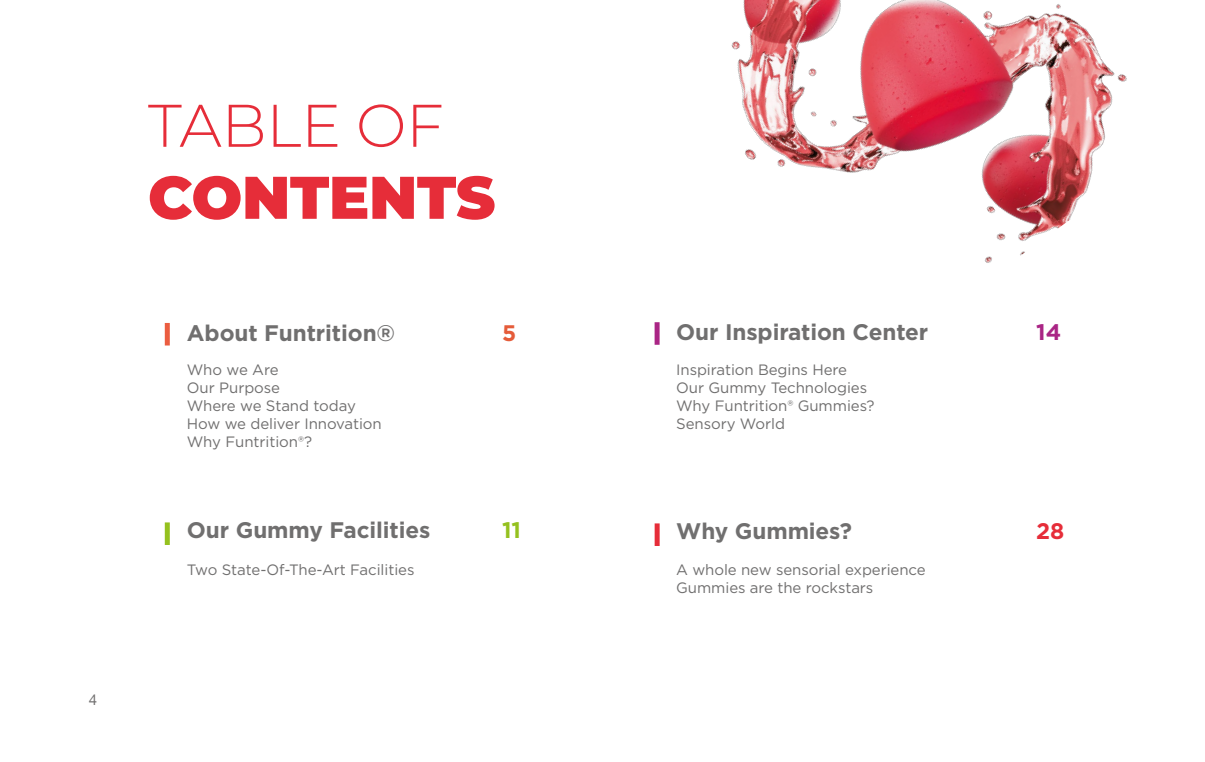
<style>
.page{position:relative;width:1205px;height:762px;background:#fff}
.page>*{position:absolute;margin:0;border:0;box-sizing:border-box;transform-origin:0 0}
.t1{font:900 60px "Montserrat";letter-spacing:-.005em;color:#e62d39}
.t2{font:300 60px "Montserrat";letter-spacing:-.005em;color:#e62d39}
.t3{font:700 22.5px "Gotham";letter-spacing:-.005em;color:#706f6f}
.t4{font:700 22.5px "Gotham";color:#95c11f}
.t5{font:700 22.5px "Gotham";color:#aa2585}
.t6{font:700 22.5px "Gotham";color:#e62d39}
.t7{font:700 22.5px "Gotham";color:#e55c3a}
.t8{font:15px/18px "Gotham";letter-spacing:-.005em;color:#706f6f}
.t9{font:15px "Helvetica Neue";color:#706f6f}
</style>
<div class="page">
<div style="left:654px;top:523px;width:5px;height:23px;background:#e62d39"></div>
<div style="left:165px;top:522px;width:5px;height:23px;background:#95c11f"></div>
<div style="left:165px;top:323px;width:5px;height:22px;background:#eb5d40"></div>
<img style="left:654px;top:0;width:473px;height:345px">
<p class="t9" style="left:89px;top:689px;width:10px">4</p>
<h1 class="t2" style="left:148px;top:85px;width:297px">TABLE OF</h1>
<h1 class="t1" style="left:148px;top:152px;width:349px">CONTENTS</h1>
<h2 class="t3" style="left:676px;top:319px;width:254px">Our Inspiration Center</h2>
<h2 class="t5" style="left:1036px;top:319px;width:26px">14</h2>
<h2 class="t3" style="left:187px;top:320px;width:210px">About Funtrition®</h2>
<h2 class="t7" style="left:502px;top:320px;width:16px">5</h2>
<p class="t8" style="left:187px;top:360px;width:196px">Who we Are<br>Our Purpose<br>Where we Stand today<br>How we deliver Innovation<br>Why Funtrition®?</p>
<p class="t8" style="left:676px;top:360px;width:200px">Inspiration Begins Here<br>Our Gummy Technologies<br>Why Funtrition® Gummies?<br>Sensory World</p>
<h2 class="t3" style="left:187px;top:517px;width:245px">Our Gummy Facilities</h2>
<h2 class="t4" style="left:502px;top:517px;width:20px">11</h2>
<p class="t8" style="left:187px;top:560px;width:229px">Two State-Of-The-Art Facilities</p>
<h2 class="t3" style="left:676px;top:518px;width:177px">Why Gummies?</h2>
<h2 class="t6" style="left:1036px;top:518px;width:30px">28</h2>
<p class="t8" style="left:676px;top:560px;width:251px">A whole new sensorial experience<br>Gummies are the rockstars</p>
</div>
